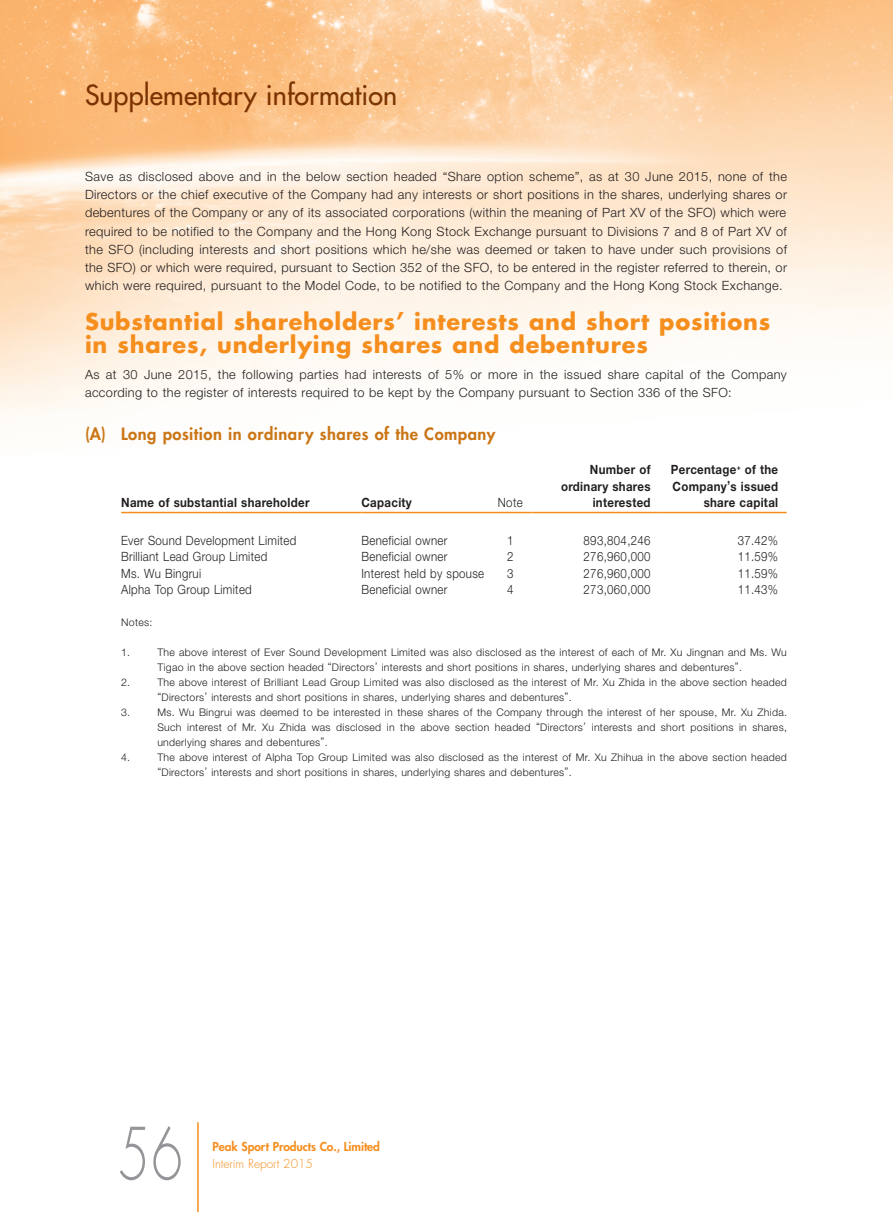
<style>
.page{position:relative;width:893px;height:1212px;background:#fff}
.page>*{position:absolute;margin:0;border:0;box-sizing:border-box;transform-origin:0 0}
.t1{font:300 70.2px "Futura Std";color:#939598;scale:.73 1}
.t2{font:500 27px "Futura Std";letter-spacing:.005em;color:#7d4500}
.Heading_1{font:700 22.5px/22.5px "Futura Std";letter-spacing:.035em;color:#f68e1e}
.Heading_2{font:800 16.5px "Futura Std";letter-spacing:.03em;color:#cb7616}
.Body_Text{font:300 12.75px/18px "Helvetica Neue LT Std";letter-spacing:.03em;color:#231f20;text-align:justify}
.Body_Text-2{font:300 12.75px "Helvetica Neue LT Std";letter-spacing:.03em;color:#231f20;scale:.9 1}
.Body_Text-3{font:700 12.75px "Helvetica Neue LT Std";letter-spacing:.03em;color:#231f20;scale:.9 1}
.t3{font:800 12px "Futura Std";letter-spacing:-.005em;color:#f68e1e}
.t4{font:300 12px "Futura Std";letter-spacing:-.005em;color:#f68e1e}
.Notes{font:300 10.5px/15px "Helvetica Neue LT Std";letter-spacing:.03em;color:#231f20}
</style>
<div class="page">
<img style="left:0;top:0;width:893px;height:514px">
<hr style="left:197px;top:1122px;width:2px;height:90px;background:#f68e1e">
<hr style="left:121px;top:512px;width:240px;height:1px;background:#f68e1e">
<hr style="left:361px;top:512px;width:128px;height:1px;background:#f68e1e">
<hr style="left:489px;top:512px;width:42px;height:1px;background:#f68e1e">
<hr style="left:531px;top:512px;width:128px;height:1px;background:#f68e1e">
<hr style="left:659px;top:512px;width:128px;height:1px;background:#f68e1e">
<h2 class="t2" style="left:85px;top:78px;width:314px">Supplementary information</h2>
<p class="Body_Text" style="left:85px;top:168px;width:703px">Save as disclosed above and in the below section headed “Share option scheme”, as at 30 June 2015, none of the Directors or the chief executive of the Company had any interests or short positions in the shares, underlying shares or debentures of the Company or any of its associated corporations (within the meaning of Part XV of the SFO) which were required to be notified to the Company and the Hong Kong Stock Exchange pursuant to Divisions 7 and 8 of Part XV of the SFO (including interests and short positions which he/she was deemed or taken to have under such provisions of the SFO) or which were required, pursuant to Section 352 of the SFO, to be entered in the register referred to therein, or which were required, pursuant to the Model Code, to be notified to the Company and the Hong Kong Stock Exchange.</p>
<p class="Heading_1" style="left:85px;top:310px;width:687px">Substantial shareholders’ interests and short positions in shares, underlying shares and debentures</p>
<p class="Body_Text" style="left:85px;top:365px;width:703px">As at 30 June 2015, the following parties had interests of 5% or more in the issued share capital of the Company according to the register of interests required to be kept by the Company pursuant to Section 336 of the SFO:</p>
<p class="Heading_2" style="left:85px;top:423px;width:412px">(A) Long position in ordinary shares of the Company</p>
<p class="Body_Text-3" style="left:121px;top:495px;width:211px">Name of substantial shareholder</p>
<p class="Body_Text-3" style="left:361px;top:495px;width:58px">Capacity</p>
<p class="Body_Text-2" style="left:498px;top:495px;width:29px">Note</p>
<p class="Body_Text-3" style="left:590px;top:462px;width:69px">Number of</p>
<p class="Body_Text-3" style="left:561px;top:478px;width:101px">ordinary shares</p>
<p class="Body_Text-3" style="left:593px;top:495px;width:66px">interested</p>
<p class="Body_Text-3" style="left:671px;top:462px;width:121px">Percentage<sup>+</sup> of the</p>
<p class="Body_Text-3" style="left:673px;top:478px;width:119px">Company’s issued</p>
<p class="Body_Text-3" style="left:704px;top:495px;width:84px">share capital</p>
<p class="Body_Text-2" style="left:121px;top:532px;width:196px">Ever Sound Development Limited</p>
<p class="Body_Text-2" style="left:361px;top:532px;width:97px">Beneficial owner</p>
<p class="Body_Text-2" style="left:507px;top:532px;width:9px">1</p>
<p class="Body_Text-2" style="left:584px;top:532px;width:76px">893,804,246</p>
<p class="Body_Text-2" style="left:738px;top:532px;width:47px">37.42%</p>
<p class="Body_Text-2" style="left:121px;top:549px;width:164px">Brilliant Lead Group Limited</p>
<p class="Body_Text-2" style="left:361px;top:549px;width:97px">Beneficial owner</p>
<p class="Body_Text-2" style="left:507px;top:549px;width:9px">2</p>
<p class="Body_Text-2" style="left:584px;top:549px;width:76px">276,960,000</p>
<p class="Body_Text-2" style="left:738px;top:549px;width:47px">11.59%</p>
<p class="Body_Text-2" style="left:121px;top:565px;width:90px">Ms. Wu Bingrui</p>
<p class="Body_Text-2" style="left:361px;top:565px;width:138px">Interest held by spouse</p>
<p class="Body_Text-2" style="left:507px;top:565px;width:9px">3</p>
<p class="Body_Text-2" style="left:584px;top:565px;width:76px">276,960,000</p>
<p class="Body_Text-2" style="left:738px;top:565px;width:47px">11.59%</p>
<p class="Body_Text-2" style="left:121px;top:582px;width:147px">Alpha Top Group Limited</p>
<p class="Body_Text-2" style="left:361px;top:582px;width:97px">Beneficial owner</p>
<p class="Body_Text-2" style="left:507px;top:582px;width:9px">4</p>
<p class="Body_Text-2" style="left:584px;top:582px;width:76px">273,060,000</p>
<p class="Body_Text-2" style="left:738px;top:582px;width:47px">11.43%</p>
<p class="Notes" style="left:121px;top:614px;width:33px">Notes:</p>
<p class="Notes" style="left:121px;top:644px;width:11px">1.</p>
<p class="Notes" style="left:157px;top:644px;width:631px">The above interest of Ever Sound Development Limited was also disclosed as the interest of each of Mr. Xu Jingnan and Ms. Wu<br>Tigao in the above section headed “Directors’ interests and short positions in shares, underlying shares and debentures”.</p>
<p class="Notes" style="left:121px;top:674px;width:11px">2.</p>
<p class="Notes" style="left:157px;top:674px;width:631px">The above interest of Brilliant Lead Group Limited was also disclosed as the interest of Mr. Xu Zhida in the above section headed “Directors’ interests and short positions in shares, underlying shares and debentures”.</p>
<p class="Notes" style="left:121px;top:704px;width:11px">3.</p>
<p class="Notes" style="left:157px;top:704px;width:631px;text-align:justify">Ms. Wu Bingrui was deemed to be interested in these shares of the Company through the interest of her spouse, Mr. Xu Zhida.<br>Such interest of Mr. Xu Zhida was disclosed in the above section headed “Directors’ interests and short positions in shares, underlying shares and debentures”.</p>
<p class="Notes" style="left:121px;top:749px;width:11px">4.</p>
<p class="Notes" style="left:157px;top:749px;width:631px">The above interest of Alpha Top Group Limited was also disclosed as the interest of Mr. Xu Zhihua in the above section headed “Directors’ interests and short positions in shares, underlying shares and debentures”.</p>
<h1 class="t1" style="left:118px;top:1111px;width:90px">56</h1>
<p class="t3" style="left:213px;top:1139px;width:169px">Peak Sport Products Co., Limited</p>
<p class="t4" style="left:213px;top:1156px;width:102px">Interim Report 2015</p>
</div>
